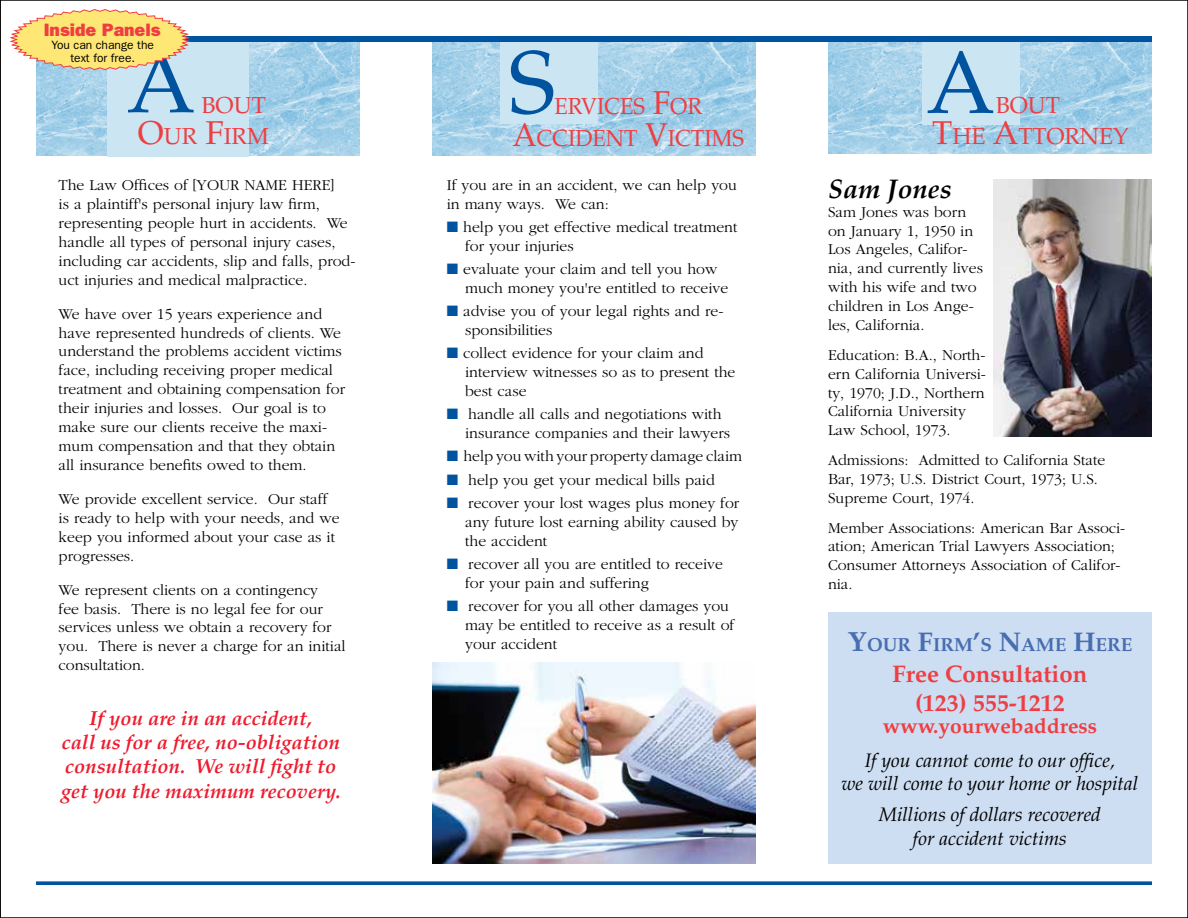
<style>
.page{position:relative;width:1188px;height:918px;background:#fff}
.page>*{position:absolute;margin:0;border:0;box-sizing:border-box;transform-origin:0 0}
.t1{font:88.5px "Palatino";color:#00539f}
.t2{font:italic 700 27px "Palatino";color:#000}
.t3{font:700 24px/28.8px "Palatino";color:#ef3e42;text-align:center}
.t4{font:23.1px/31.5px "Palatino";color:#ef3e42;text-align:right}
.t5{font:23.1px/31.5px "Palatino";color:#ef3e42;text-align:center;scale:.95 1}
.t6{font:700 21px "Palatino";color:#ef3e42}
.t7{font:italic 700 20.25px/24.3px "Palatino";color:#ed1c2e;text-align:center}
.t8{font:italic 19.5px/23.4px "Palatino";color:#000;text-align:center}
.t9{font:700 18.9px "Palatino";color:#496eb0}
.t10{font:800 18px "Franklin Gothic";color:#ef3e42}
.t11{font:300 15.75px/18.9px "Garamond";color:#000}
.t12{font:12px/13.5px "Franklin Gothic";color:#000;text-align:center}
.s1{font-size:33px}
.s2{color:#00539f}
.s3{font-family:"Trump Mediaeval";font-size:27px}
.s4{font-size:27px}
</style>
<div class="page">
<img style="left:828px;top:42px;width:324px;height:112px">
<img style="left:432px;top:42px;width:324px;height:113px">
<img style="left:36px;top:42px;width:324px;height:113px">
<div style="left:828px;top:612px;width:324px;height:252px;background:#cdddf2"></div>
<div style="left:107px;top:36px;width:141px;height:121px;background:#cce5f3"></div>
<div style="left:500px;top:37px;width:97px;height:87px;background:#cce5f3"></div>
<div style="left:922px;top:37px;width:97px;height:88px;background:#cce5f3"></div>
<div style="left:36px;top:36px;width:1116px;height:6px;background:#00539f"></div>
<hr style="left:36px;top:881px;width:1116px;height:3px;background:#00539f">
<hr style="left:36px;top:882px;width:1116px;height:3px;background:#00539f">
<img style="left:993px;top:179px;width:159px;height:258px">
<img style="left:432px;top:662px;width:324px;height:201px">
<svg style="left:10px;top:9px;width:180px;height:61px"></svg>
<p class="t10" style="left:44px;top:19px;width:118px">Inside Panels</p>
<p class="t12" style="left:52px;top:38px;width:104px">You can change the text for free.</p>
<h1 class="t1" style="left:127px;top:30px;width:70px">A</h1>
<h3 class="t4" style="left:138px;top:90px;width:133px">BOUT<br><span class="s1">O</span>UR <span class="s1">F</span>IRM</h3>
<h1 class="t1" style="left:926px;top:31px;width:70px">A</h1>
<h3 class="t4" style="left:932px;top:121px;width:198px"><span class="s1">T</span>HE <span class="s1">A</span>TTORNEY</h3>
<h1 class="t1" style="left:509px;top:31px;width:48px">S</h1>
<h3 class="t5" style="left:513px;top:91px;width:245px">ERVICES <span class="s1">F</span>OR<br><span class="s1">A</span>CCIDENT <span class="s1">V</span>ICTIMS</h3>
<h3 class="t4" style="left:996px;top:90px;width:66px">BOUT</h3>
<p class="t11" style="left:59px;top:176px;width:298px">The Law Offices of [YOUR NAME HERE]<br>is a plaintiff's personal injury law firm, representing people hurt in accidents. We handle all types of personal injury cases, including car accidents, slip and falls, prod&shy;uct injuries and medical malpractice.</p>
<p class="t11" style="left:59px;top:304px;width:288px">We have over 15 years experience and have represented hundreds of clients. We understand the problems accident victims face, including receiving proper medical treatment and obtaining compensation for their injuries and losses. Our goal is to make sure our clients receive the maxi&shy;mum compensation and that they obtain all insurance benefits owed to them.</p>
<p class="t11" style="left:59px;top:490px;width:283px">We provide excellent service. Our staff is ready to help with your needs, and we keep you informed about your case as it progresses.</p>
<p class="t11" style="left:59px;top:580px;width:289px">We represent clients on a contingency<br>fee basis. There is no legal fee for our services unless we obtain a recovery for you. There is never a charge for an initial consultation.</p>
<p class="t7" style="left:61px;top:706px;width:281px">If you are in an accident,<br>call us for a free, no-obligation consultation. We will fight to get you the maximum recovery.</p>
<p class="t11" style="left:447px;top:176px;width:292px">If you are in an accident, we can help you in many ways. We can:</p>
<p class="t11" style="left:465px;top:218px;width:274px;text-indent:-18px"><span class="s2">■</span> help you get effective medical treatment for your injuries</p>
<p class="t11" style="left:465px;top:260px;width:265px;text-indent:-18px"><span class="s2">■</span> evaluate your claim and tell you how much money you're entitled to receive</p>
<p class="t11" style="left:465px;top:302px;width:260px;text-indent:-18px"><span class="s2">■</span> advise you of your legal rights and re&shy;sponsibilities</p>
<p class="t11" style="left:465px;top:344px;width:272px;text-indent:-18px"><span class="s2">■</span> collect evidence for your claim and interview witnesses so as to present the best case</p>
<p class="t11" style="left:465px;top:405px;width:266px;text-indent:-18px"><span class="s2">■</span> handle all calls and negotiations with insurance companies and their lawyers</p>
<p class="t11" style="left:447px;top:447px;width:297px"><span class="s2">■</span> help you with your property damage claim</p>
<p class="t11" style="left:447px;top:470px;width:270px"><span class="s2">■</span> help you get your medical bills paid</p>
<p class="t11" style="left:465px;top:494px;width:276px;text-align:justify;text-indent:-18px"><span class="s2">■</span> recover your lost wages plus money for any future lost earning ability caused by the accident</p>
<p class="t11" style="left:465px;top:555px;width:259px;text-indent:-18px"><span class="s2">■</span> recover all you are entitled to receive for your pain and suffering</p>
<p class="t11" style="left:465px;top:597px;width:271px;text-indent:-18px"><span class="s2">■</span> recover for you all other damages you may be entitled to receive as a result of your accident</p>
<h2 class="t2" style="left:828px;top:173px;width:125px">Sam Jones</h2>
<p class="t11" style="left:828px;top:202px;width:157px">Sam Jones was born on January 1, 1950 in<br>Los Angeles, Califor&shy;nia, and currently lives with his wife and two children in Los Ange&shy;les, California.</p>
<p class="t11" style="left:828px;top:345px;width:159px">Education: B.A., North&shy;ern California Universi&shy;ty, 1970; J.D., Northern<br>California University<br>Law School, 1973.</p>
<p class="t11" style="left:828px;top:451px;width:279px">Admissions: Admitted to California State<br>Bar, 1973; U.S. District Court, 1973; U.S.<br>Supreme Court, 1974.</p>
<p class="t11" style="left:828px;top:518px;width:299px">Member Associations: American Bar Associ&shy;ation; American Trial Lawyers Association; Consumer Attorneys Association of Califor&shy;nia.</p>
<p class="t9" style="left:848px;top:633px;width:286px"><span class="s3">Y</span>OUR <span class="s4">F</span>IRM<span class="s4">’</span>S <span class="s4">N</span>AME <span class="s4">H</span>ERE</p>
<h3 class="t3" style="left:892px;top:660px;width:197px">Free Consultation (123) 555-1212</h3>
<h3 class="t6" style="left:883px;top:714px;width:216px">www.yourwebaddress</h3>
<p class="t8" style="left:842px;top:749px;width:298px">If you cannot come to our office,<br>we will come to your home or hospital</p>
<p class="t8" style="left:879px;top:803px;width:224px">Millions of dollars recovered for accident victims</p>
</div>
